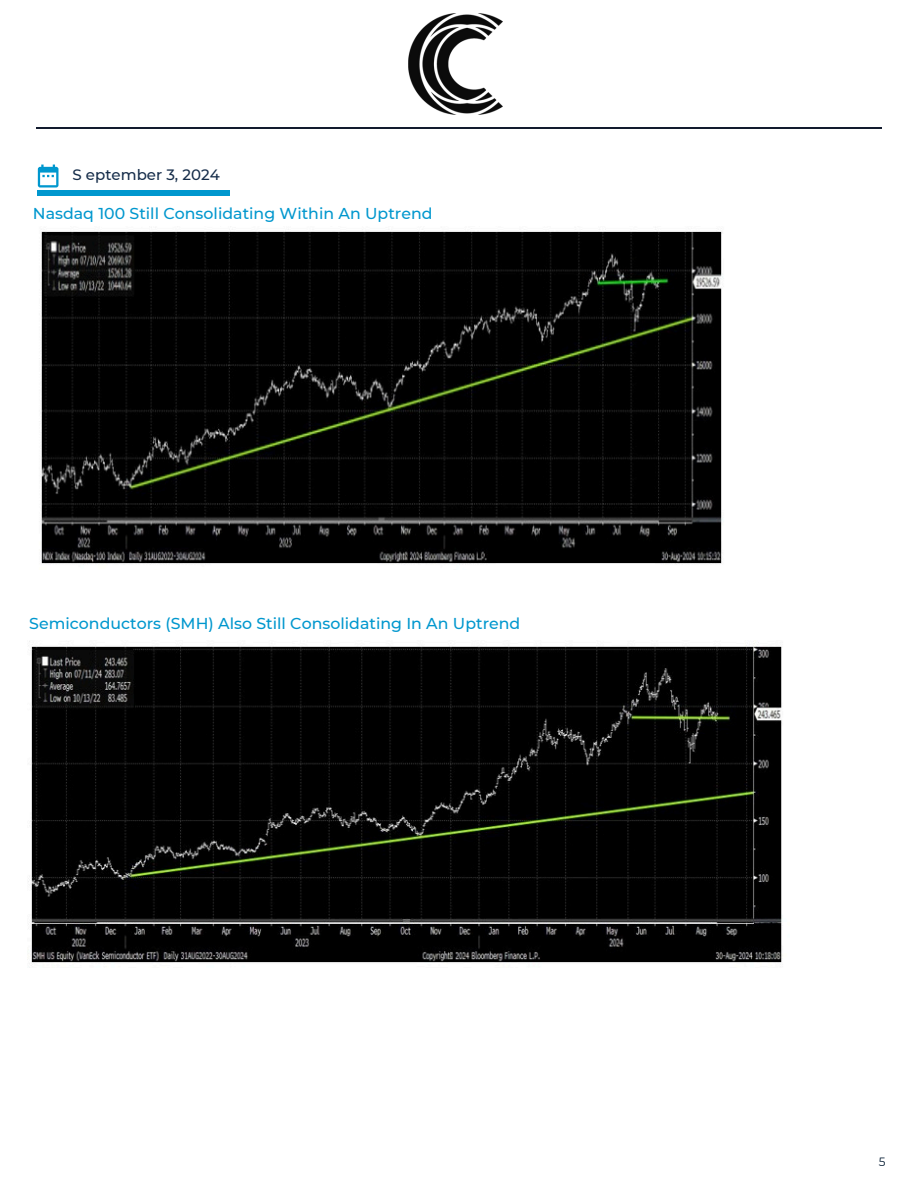
<style>
.page{position:relative;width:918px;height:1188px;background:#fff}
.page>*{position:absolute;margin:0;border:0;box-sizing:border-box;transform-origin:0 0}
.t1{font:500 15.75px "Montserrat";color:#0097ce}
.t2{font:500 15px "Montserrat";color:#162d4a}
.t3{font:12px "Montserrat";color:#00182f}
</style>
<div class="page">
<svg style="left:38px;top:165px;width:21px;height:23px"></svg>
<hr style="left:38px;top:191px;width:192px;height:4px;background:#0097ce">
<hr style="left:36px;top:127px;width:846px;height:2px;background:#121b2e">
<img style="left:41px;top:231px;width:682px;height:333px">
<img style="left:28px;top:641px;width:754px;height:322px">
<img style="left:409px;top:13px;width:93px;height:102px">
<p class="t2" style="left:72px;top:166px;width:149px">S eptember 3, 2024</p>
<h1 class="t1" style="left:33px;top:204px;width:401px">Nasdaq 100 Still Consolidating Within An Uptrend</h1>
<p class="t1" style="left:29px;top:614px;width:493px">Semiconductors (SMH) Also Still Consolidating In An Uptrend</p>
<h1 class="t3" style="left:879px;top:1154px;width:8px">5</h1>
</div>
